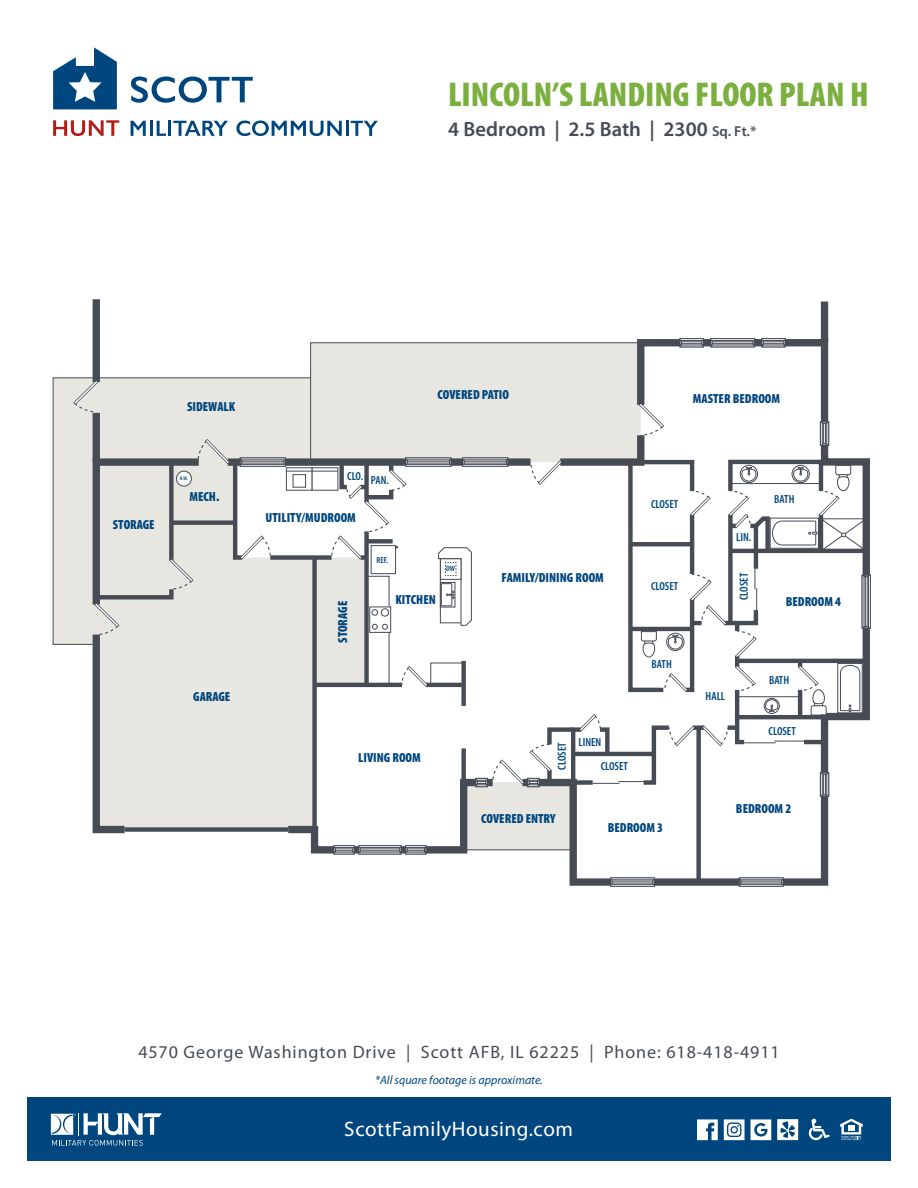
<style>
.page{position:relative;width:918px;height:1188px;background:#fff}
.page>*{position:absolute;margin:0;border:0;box-sizing:border-box;transform-origin:0 0}
.t1{font:900 condensed 34.5px "Myriad Pro";color:#7bb03f}
.t2{font:21px "Myriad Pro";letter-spacing:.025em;color:#fff}
.t3{font:600 20.55px "Myriad Pro";color:#464b54}
.t4{font:18px "Myriad Pro";letter-spacing:.05em;color:#464b54}
.t5{font:900 condensed 13.2px "Myriad Pro";color:#00467e}
.t6{font:italic 12px "Myriad Pro";color:#00467e}
.t7{font:600 condensed 11.7px "Myriad Pro";color:#00467e}
.t8{font:600 condensed 8.85px "Myriad Pro";color:#00467e}
.t9{font:600 condensed 7.8px "Myriad Pro";color:#00467e}
.t10{font:600 condensed 5.4px "Myriad Pro";color:#00467e}
.s1{font-size:14.4px}
</style>
<div class="page">
<svg style="left:53px;top:120px;width:66px;height:16px"></svg>
<svg style="left:131px;top:121px;width:15px;height:15px"></svg>
<hr style="left:150px;top:121px;width:3px;height:15px;background:#00467e">
<svg style="left:157px;top:121px;width:9px;height:15px"></svg>
<hr style="left:168px;top:121px;width:3px;height:15px;background:#00467e">
<svg style="left:173px;top:121px;width:55px;height:15px"></svg>
<svg style="left:236px;top:121px;width:106px;height:15px"></svg>
<hr style="left:346px;top:121px;width:3px;height:15px;background:#00467e">
<svg style="left:351px;top:121px;width:27px;height:15px"></svg>
<svg style="left:53px;top:47px;width:64px;height:62px"></svg>
<svg style="left:131px;top:77px;width:122px;height:26px"></svg>
<svg style="left:92px;top:343px;width:189px;height:484px"></svg>
<div style="left:93px;top:299px;width:7px;height:83px;background:#464b54"></div>
<div style="left:821px;top:302px;width:7px;height:41px;background:#464b54"></div>
<div style="left:125px;top:827px;width:163px;height:5px;background:#464b54"></div>
<svg style="left:52px;top:377px;width:229px;height:268px;background:#e2e1dc"></svg>
<svg style="left:89px;top:437px;width:183px;height:397px;background:#dbdad7"></svg>
<svg style="left:71px;top:378px;width:29px;height:35px"></svg>
<svg style="left:281px;top:335px;width:590px;height:552px"></svg>
<div style="left:171px;top:520px;width:64px;height:5px;background:#464b54"></div>
<div style="left:176px;top:471px;width:15px;height:15px;background:#fff;border-radius:50%"></div>
<div style="left:176px;top:471px;width:16px;height:15px;border:1px solid #464b54;border-radius:50%"></div>
<div style="left:27px;top:1098px;width:864px;height:63px;background:#00467e"></div>
<svg style="left:51px;top:1113px;width:111px;height:33px"></svg>
<svg style="left:840px;top:1119px;width:23px;height:21px"></svg>
<svg style="left:809px;top:1119px;width:21px;height:21px"></svg>
<svg style="left:697px;top:1119px;width:21px;height:21px"></svg>
<svg style="left:751px;top:1119px;width:20px;height:21px"></svg>
<svg style="left:724px;top:1119px;width:21px;height:21px"></svg>
<svg style="left:777px;top:1119px;width:21px;height:21px"></svg>
<h1 class="t1" style="left:448px;top:73px;width:422px">LINCOLN’S LANDING FLOOR PLAN H</h1>
<h3 class="t3" style="left:448px;top:116px;width:310px">4 Bedroom | 2.5 Bath | 2300 <span class="s1">Sq. Ft.*</span></h3>
<p class="t5" style="left:187px;top:398px;width:50px">SIDEWALK</p>
<p class="t5" style="left:113px;top:516px;width:43px">STORAGE</p>
<p class="t10" style="left:180px;top:475px;width:10px">H.W.</p>
<p class="t5" style="left:190px;top:488px;width:31px">MECH.</p>
<p class="t5" style="left:193px;top:688px;width:39px">GARAGE</p>
<p class="t5" style="left:438px;top:386px;width:73px">COVERED PATIO</p>
<p class="t5" style="left:693px;top:390px;width:89px">MASTER BEDROOM</p>
<p class="t7" style="left:347px;top:469px;width:17px">CLO.</p>
<p class="t7" style="left:371px;top:472px;width:20px">PAN.</p>
<p class="t5" style="left:266px;top:509px;width:92px">UTILITY/MUDROOM</p>
<p class="t5" style="left:334px;top:643px;width:43px;rotate:-90deg">STORAGE</p>
<p class="t8" style="left:377px;top:554px;width:13px">REF.</p>
<p class="t5" style="left:396px;top:591px;width:42px">KITCHEN</p>
<p class="t9" style="left:446px;top:564px;width:10px">DW</p>
<p class="t5" style="left:502px;top:569px;width:104px">FAMILY/DINING ROOM</p>
<p class="t7" style="left:651px;top:497px;width:29px">CLOSET</p>
<p class="t7" style="left:651px;top:579px;width:29px">CLOSET</p>
<p class="t7" style="left:652px;top:657px;width:22px">BATH</p>
<p class="t5" style="left:358px;top:749px;width:64px">LIVING ROOM</p>
<p class="t7" style="left:555px;top:770px;width:29px;rotate:-90deg">CLOSET</p>
<p class="t7" style="left:578px;top:735px;width:24px">LINEN</p>
<p class="t7" style="left:601px;top:759px;width:29px">CLOSET</p>
<p class="t5" style="left:481px;top:810px;width:76px">COVERED ENTRY</p>
<p class="t5" style="left:608px;top:819px;width:57px">BEDROOM 3</p>
<p class="t7" style="left:736px;top:530px;width:17px">LIN.</p>
<p class="t7" style="left:737px;top:600px;width:29px;rotate:-90deg">CLOSET</p>
<p class="t7" style="left:774px;top:492px;width:22px">BATH</p>
<p class="t5" style="left:786px;top:593px;width:57px">BEDROOM 4</p>
<p class="t7" style="left:706px;top:689px;width:21px">HALL</p>
<p class="t7" style="left:769px;top:673px;width:22px">BATH</p>
<p class="t7" style="left:769px;top:724px;width:29px">CLOSET</p>
<p class="t5" style="left:736px;top:800px;width:57px">BEDROOM 2</p>
<h3 class="t4" style="left:138px;top:1041px;width:643px">4570 George Washington Drive | Scott AFB, IL 62225 | Phone: 618-418-4911</h3>
<p class="t6" style="left:375px;top:1072px;width:169px">*All square footage is approximate.</p>
<h2 class="t2" style="left:344px;top:1116px;width:230px">ScottFamilyHousing.com</h2>
</div>
